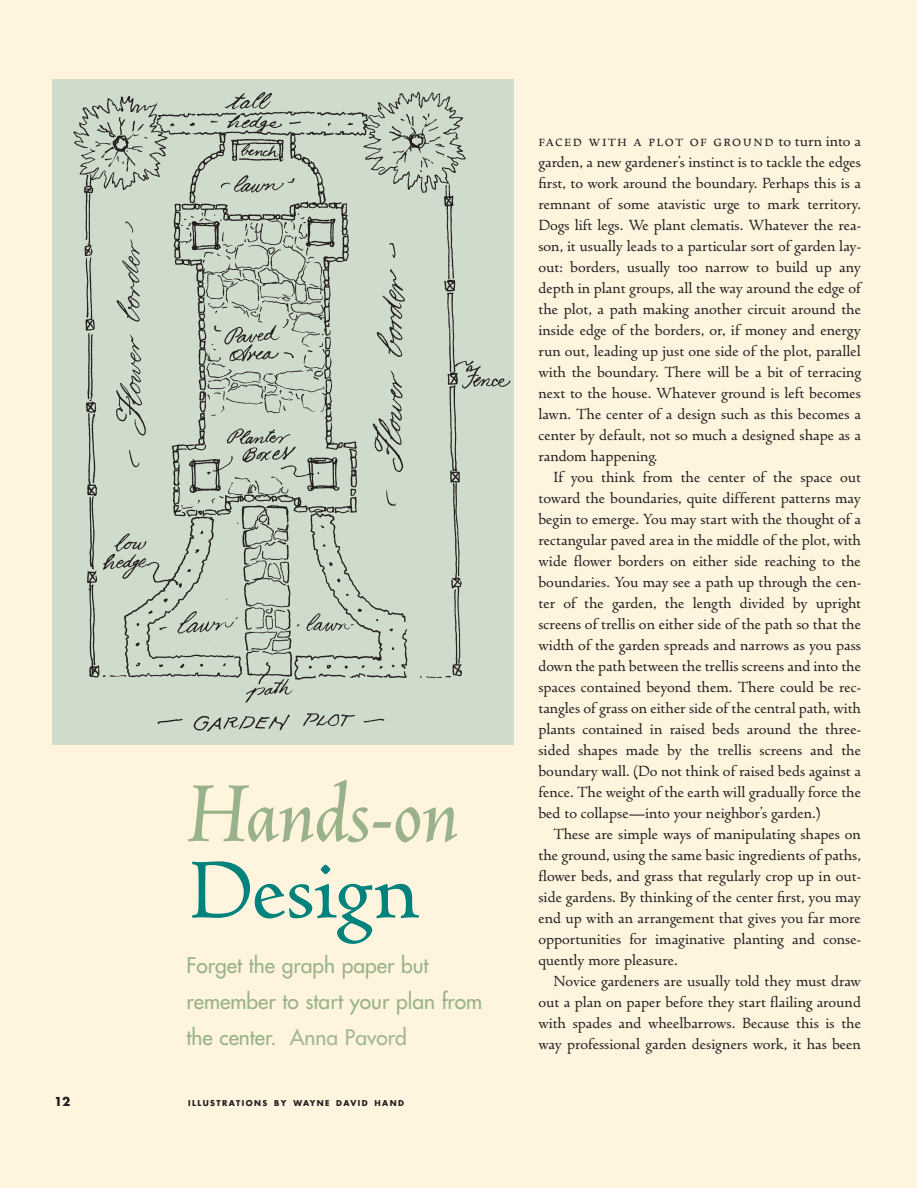
<style>
.page{position:relative;width:918px;height:1188px;background:#fff}
.page>*{position:absolute;margin:0;border:0;box-sizing:border-box;transform-origin:0 0}
.t1{font:italic 90px "Spira";color:#9ab28b}
.t2{font:90px "Spira";letter-spacing:-.005em;color:#00837d}
.t3{font:21px/36px "Futura";color:#9ab28b}
.t4{font:16.5px/21px "Spira";color:#231f20;text-align:justify}
.t5{font:16.5px "Spira Regular Small Caps";letter-spacing:.09em;color:#231f20}
.t6{font:700 12px "Futura";color:#231f20}
.t7{font:700 7.8px "Futura";letter-spacing:.185em;color:#231f20}
.s1{color:#a2b693}
.s2{font-family:"Spira"}
</style>
<div class="page">
<div style="left:0;top:0;width:916px;height:1188px;background:#fff5df"></div>
<img style="left:52px;top:80px;width:462px;height:665px">
<p class="t6" style="left:54px;top:1096px;width:18px">12</p>
<h1 class="t1" style="left:189px;top:780px;width:272px">Hands-on</h1>
<h1 class="t2" style="left:189px;top:857px;width:232px">Design</h1>
<p class="t3" style="left:187px;top:948px;width:297px">Forget the graph paper but remember to start your plan from the center. <span class="s1">Anna Pavord</span></p>
<p class="t7" style="left:188px;top:1099px;width:218px">ILLUSTRATIONS BY WAYNE DAVID HAND</p>
<p class="t5" style="left:538px;top:130px;width:324px">faced with a plot of ground <span class="s2">to turn into a</span></p>
<p class="t4" style="left:538px;top:153px;width:324px">garden, a new gardener’s instinct is to tackle the edges first, to work around the boundary. Perhaps this is a remnant of some atavistic urge to mark territory.<br>Dogs lift legs. We plant clematis. Whatever the rea&shy;son, it usually leads to a particular sort of garden lay&shy;out: borders, usually too narrow to build up any depth in plant groups, all the way around the edge of the plot, a path making another circuit around the inside edge of the borders, or, if money and energy run out, leading up just one side of the plot, parallel with the boundary. There will be a bit of terracing next to the house. Whatever ground is left becomes lawn. The center of a design such as this becomes a center by default, not so much a designed shape as a random happening.</p>
<p class="t4" style="left:538px;top:468px;width:324px;text-indent:15px">If you think from the center of the space out toward the boundaries, quite different patterns may begin to emerge. You may start with the thought of a rectangular paved area in the middle of the plot, with wide flower borders on either side reaching to the boundaries. You may see a path up through the cen&shy;ter of the garden, the length divided by upright screens of trellis on either side of the path so that the width of the garden spreads and narrows as you pass down the path between the trellis screens and into the spaces contained beyond them. There could be rec&shy;tangles of grass on either side of the central path, with plants contained in raised beds around the three&shy;sided shapes made by the trellis screens and the boundary wall. (Do not think of raised beds against a fence. The weight of the earth will gradually force the bed to collapse—into your neighbor’s garden.)</p>
<p class="t4" style="left:538px;top:825px;width:324px;text-indent:15px">These are simple ways of manipulating shapes on the ground, using the same basic ingredients of paths, flower beds, and grass that regularly crop up in out&shy;side gardens. By thinking of the center first, you may end up with an arrangement that gives you far more opportunities for imaginative planting and conse&shy;quently more pleasure.</p>
<p class="t4" style="left:538px;top:972px;width:324px;text-indent:15px">Novice gardeners are usually told they must draw out a plan on paper before they start flailing around with spades and wheelbarrows. Because this is the way professional garden designers work, it has been</p>
</div>
